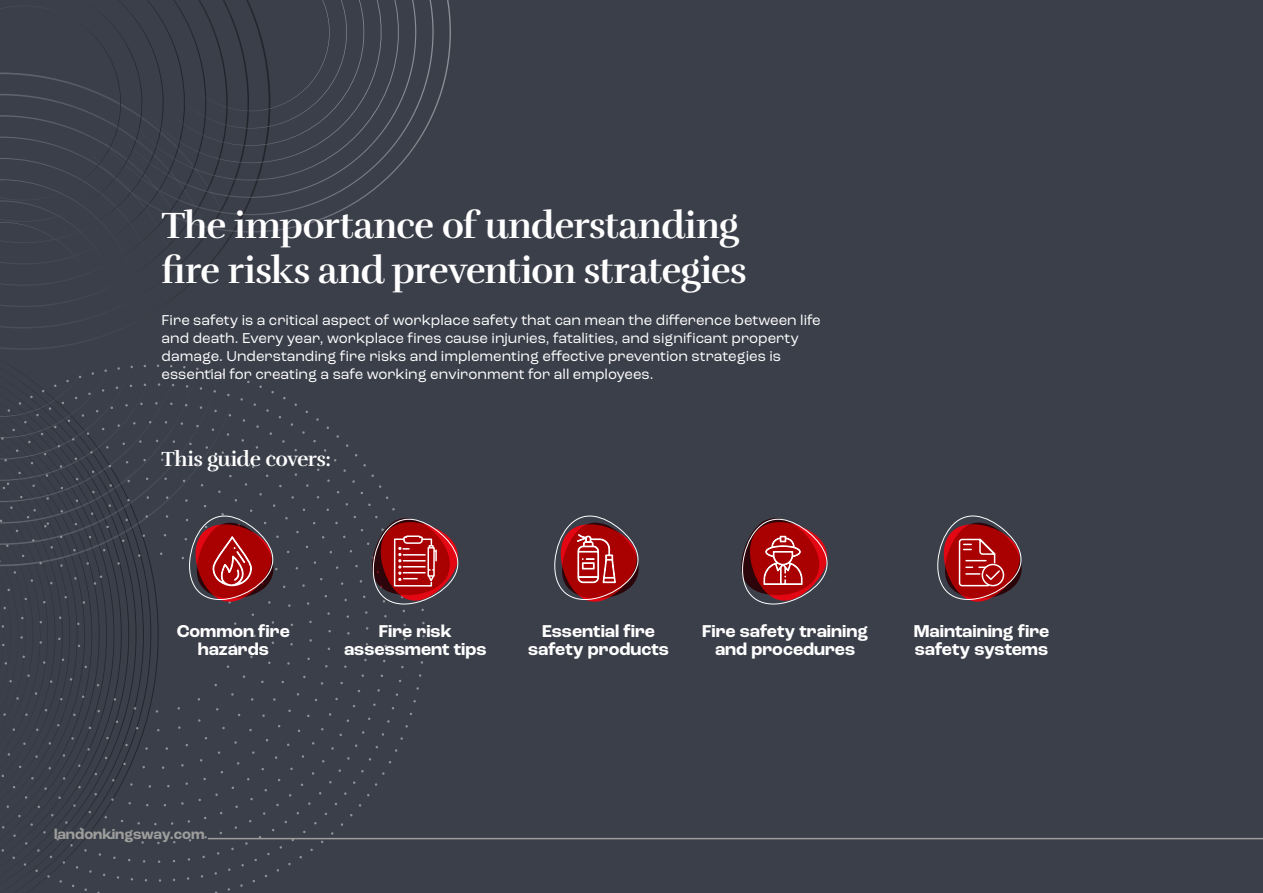
<style>
.page{position:relative;width:1263px;height:893px;background:#3b3f4a}
.page>*{position:absolute;margin:0;border:0;box-sizing:border-box;transform-origin:0 0}
.t1{font:700 37.5px/45px "Rufina ALT01";letter-spacing:-.025em;color:#fff}
.t2{font:700 21px "Rufina ALT01";letter-spacing:-.025em;color:#fff}
.t3{font:700 18px/18px "Roc Grotesk";color:#fff;text-align:center}
.t4{font:15px/18px "Roc Grotesk";color:#fff}
.t5{font:700 15px "Roc Grotesk";color:#9d9d9c}
</style>
<div class="page">
<svg style="left:2px;top:464px;width:366px;height:380px"></svg>
<svg style="left:2px;top:459px;width:348px;height:366px"></svg>
<svg style="left:1px;top:459px;width:330px;height:347px"></svg>
<svg style="left:2px;top:477px;width:310px;height:311px"></svg>
<svg style="left:20px;top:496px;width:273px;height:273px"></svg>
<svg style="left:39px;top:566px;width:235px;height:184px"></svg>
<svg style="left:0;top:459px;width:226px;height:86px"></svg>
<svg style="left:0;top:459px;width:205px;height:65px"></svg>
<svg style="left:0;top:459px;width:183px;height:43px"></svg>
<svg style="left:0;top:459px;width:162px;height:22px"></svg>
<svg style="left:382px;top:0;width:34px;height:183px"></svg>
<svg style="left:382px;top:0;width:17px;height:180px"></svg>
<svg style="left:0;top:0;width:382px;height:459px"></svg>
<svg style="left:58px;top:515px;width:217px;height:216px"></svg>
<svg style="left:372px;top:518px;width:87px;height:87px"></svg>
<svg style="left:554px;top:515px;width:85px;height:87px"></svg>
<svg style="left:741px;top:518px;width:87px;height:87px"></svg>
<svg style="left:937px;top:515px;width:85px;height:87px"></svg>
<hr style="left:208px;top:838px;width:1055px;height:1px;background:#9d9d9c">
<h1 class="t1" style="left:162px;top:203px;width:587px">The importance of understanding fire risks and prevention strategies</h1>
<p class="t4" style="left:162px;top:311px;width:661px">Fire safety is a critical aspect of workplace safety that can mean the difference between life and death. Every year, workplace fires cause injuries, fatalities, and significant property damage. Understanding fire risks and implementing effective prevention strategies is essential for creating a safe working environment for all employees.</p>
<h2 class="t2" style="left:162px;top:446px;width:171px">This guide covers:</h2>
<p class="t3" style="left:177px;top:622px;width:115px">Common fire hazards</p>
<p class="t3" style="left:344px;top:622px;width:144px">Fire risk assessment tips</p>
<p class="t3" style="left:528px;top:622px;width:142px">Essential fire safety products</p>
<p class="t3" style="left:702px;top:622px;width:167px">Fire safety training and procedures</p>
<p class="t3" style="left:914px;top:622px;width:137px;text-align:left">Maintaining fire safety systems</p>
<p class="t5" style="left:54px;top:825px;width:152px">landonkingsway.com</p>
</div>
